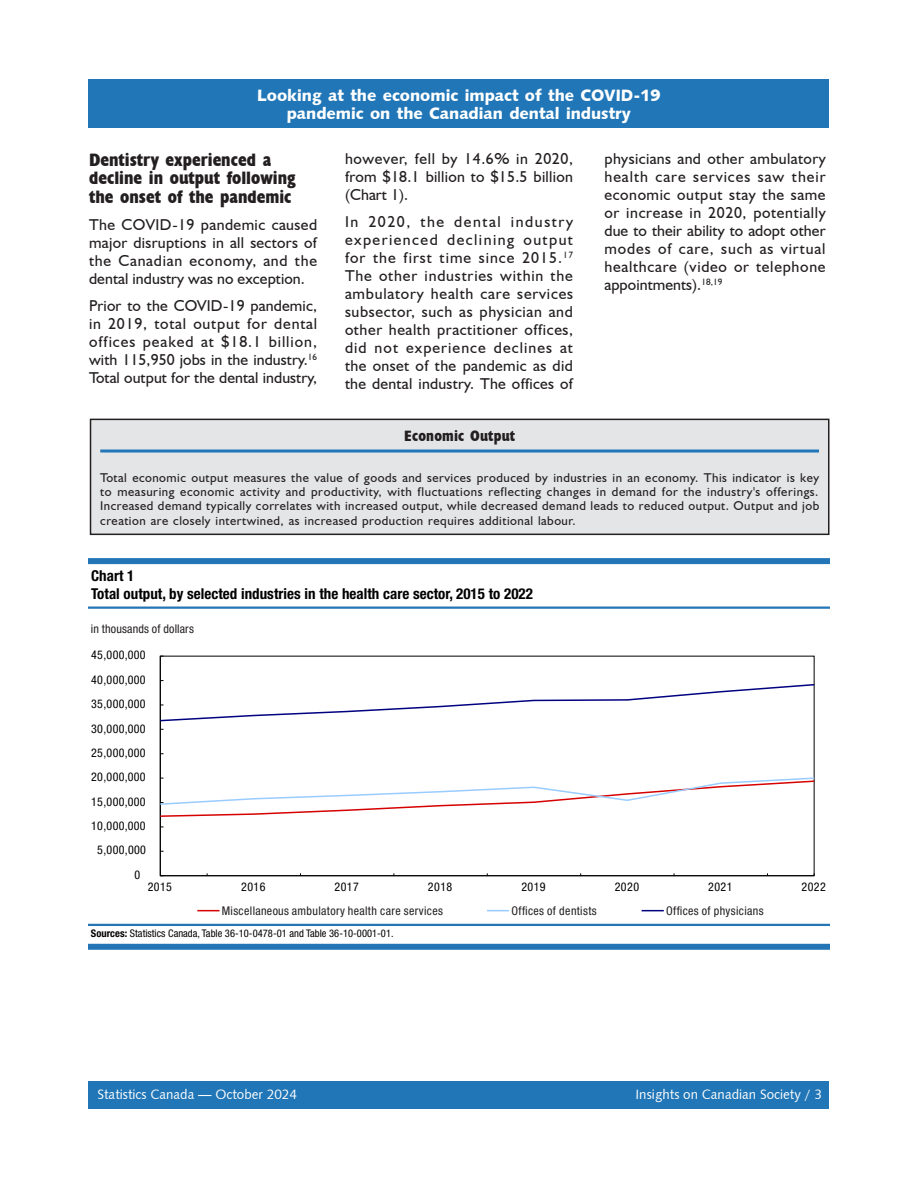
<style>
.page{position:relative;width:918px;height:1188px;background:#fff}
.page>*{position:absolute;margin:0;border:0;box-sizing:border-box;transform-origin:0 0}
.t1{font:700 condensed 18px/18.8px "Humanist 521 BT Xtra";color:#231f20}
.t2{font:16.5px/20.9px "Humanist 531 BT Black A";color:#fff;text-align:center}
.t3{font:15.75px/18px "Humanist 521 BT";letter-spacing:.015em;color:#231f20;text-align:justify}
.t4{font:700 condensed 15px/18px "Helvetica Neue LT Std";letter-spacing:.005em;color:#000}
.t5{font:700 condensed 15px "Humanist 521 BT Xtra";letter-spacing:.01em;color:#231f20}
.t6{font:13.5px "Humanist 531 BT Roman A";color:#fff}
.t7{font:12.75px/14.2px "Humanist 521 BT";letter-spacing:.04em;color:#231f20;text-align:justify}
.t8{font:condensed 12px "Helvetica Neue LT Std";letter-spacing:.035em;color:#000}
.t9{font:condensed 12px "Helvetica Neue LT Std";letter-spacing:.025em;color:#231f20}
.t10{font:condensed 10.5px "Helvetica Neue LT Std";letter-spacing:.005em;color:#000}
.s1{font-weight:700}
</style>
<div class="page">
<div style="left:88px;top:1081px;width:742px;height:27px;background:#2076b7"></div>
<div style="left:88px;top:80px;width:742px;height:48px;background:#2076b7"></div>
<div style="left:91px;top:419px;width:738px;height:115px;background:#e4e5e7"></div>
<hr style="left:100px;top:450px;width:719px;height:3px;background:#2076b7">
<div style="left:90px;top:419px;width:740px;height:116px;border:2px solid #231f20"></div>
<div style="left:88px;top:558px;width:741px;height:6px;background:#2475b5"></div>
<hr style="left:88px;top:607px;width:741px;height:2px;background:#2475b5">
<div style="left:88px;top:944px;width:741px;height:6px;background:#2475b5"></div>
<hr style="left:88px;top:924px;width:741px;height:2px;background:#2475b5">
<hr style="left:160px;top:656px;width:1px;height:220px;background:#000">
<hr style="left:160px;top:875px;width:654px;height:1px;background:#000">
<svg style="left:159px;top:777px;width:656px;height:41px"></svg>
<svg style="left:159px;top:680px;width:656px;height:42px"></svg>
<svg style="left:197px;top:910px;width:23px;height:1px"></svg>
<svg style="left:487px;top:910px;width:22px;height:1px"></svg>
<svg style="left:642px;top:910px;width:22px;height:1px"></svg>
<p class="t2" style="left:287px;top:82px;width:346px">XXX<br>pandemic on the Canadian dental industry</p>
<p class="t1" style="left:89px;top:150px;width:208px">Dentistry experienced a decline in output following the onset of the pandemic</p>
<p class="t3" style="left:89px;top:216px;width:230px">The COVID-19 pandemic caused major disruptions in all sectors of the Canadian economy, and the dental industry was no exception.</p>
<p class="t3" style="left:89px;top:297px;width:230px">Prior to the COVID-19 pandemic, in 2019, total output for dental offices peaked at $18.1 billion, with 115,950 jobs in the industry.<sup>16<br></sup>Total output for the dental industry,</p>
<p class="t2" style="left:257px;top:84px;width:405px">Looking at the economic impact of the COVID-19</p>
<p class="t3" style="left:345px;top:149px;width:230px">however, fell by 14.6% in 2020, from $18.1 billion to $15.5 billion (Chart 1).</p>
<p class="t3" style="left:345px;top:212px;width:230px">In 2020, the dental industry experienced declining output for the first time since 2015.<sup>17<br></sup>The other industries within the ambulatory health care services subsector, such as physician and other health practitioner offices, did not experience declines at the onset of the pandemic as did the dental industry. The offices of</p>
<p class="t3" style="left:604px;top:149px;width:223px">physicians and other ambulatory health care services saw their economic output stay the same or increase in 2020, potentially due to their ability to adopt other modes of care, such as virtual healthcare (video or telephone appointments).<sup>18,19</sup></p>
<p class="t5" style="left:404px;top:426px;width:112px">Economic Output</p>
<p class="t7" style="left:100px;top:470px;width:721px">Total economic output measures the value of goods and services produced by industries in an economy. This indicator is key to measuring economic activity and productivity, with fluctuations reflecting changes in demand for the industry's offerings.<br>Increased demand typically correlates with increased output, while decreased demand leads to reduced output. Output and job creation are closely intertwined, as increased production requires additional labour.</p>
<p class="t4" style="left:91px;top:566px;width:443px">Chart 1<br>Total output, by selected industries in the health care sector, 2015 to 2022</p>
<p class="t9" style="left:91px;top:622px;width:105px">in thousands of dollars</p>
<p class="t8" style="left:91px;top:648px;width:56px">45,000,000</p>
<p class="t8" style="left:91px;top:673px;width:56px">40,000,000</p>
<p class="t8" style="left:91px;top:697px;width:56px">35,000,000</p>
<p class="t8" style="left:91px;top:721px;width:56px">30,000,000</p>
<p class="t8" style="left:91px;top:746px;width:56px">25,000,000</p>
<p class="t8" style="left:91px;top:770px;width:56px">20,000,000</p>
<p class="t8" style="left:91px;top:795px;width:56px">15,000,000</p>
<p class="t8" style="left:91px;top:819px;width:56px">10,000,000</p>
<p class="t8" style="left:97px;top:843px;width:50px">5,000,000</p>
<p class="t8" style="left:135px;top:868px;width:7px">0</p>
<p class="t8" style="left:148px;top:880px;width:26px">2015</p>
<p class="t8" style="left:241px;top:880px;width:26px">2016</p>
<p class="t8" style="left:335px;top:880px;width:26px">2017</p>
<p class="t8" style="left:428px;top:880px;width:26px">2018</p>
<p class="t8" style="left:521px;top:880px;width:26px">2019</p>
<p class="t8" style="left:615px;top:880px;width:26px">2020</p>
<p class="t8" style="left:708px;top:880px;width:26px">2021</p>
<p class="t8" style="left:802px;top:880px;width:26px">2022</p>
<p class="t9" style="left:222px;top:904px;width:223px">Miscellaneous ambulatory health care services</p>
<p class="t9" style="left:512px;top:904px;width:87px">Offices of dentists</p>
<p class="t9" style="left:666px;top:904px;width:99px">Offices of physicians</p>
<p class="t10" style="left:91px;top:927px;width:304px"><span class="s1">Sources:</span> Statistics Canada, Table 36-10-0478-01 and Table 36-10-0001-01.</p>
<p class="t6" style="left:98px;top:1086px;width:201px">Statistics Canada — October 2024</p>
<p class="t6" style="left:636px;top:1086px;width:188px">Insights on Canadian Society / 3</p>
</div>
